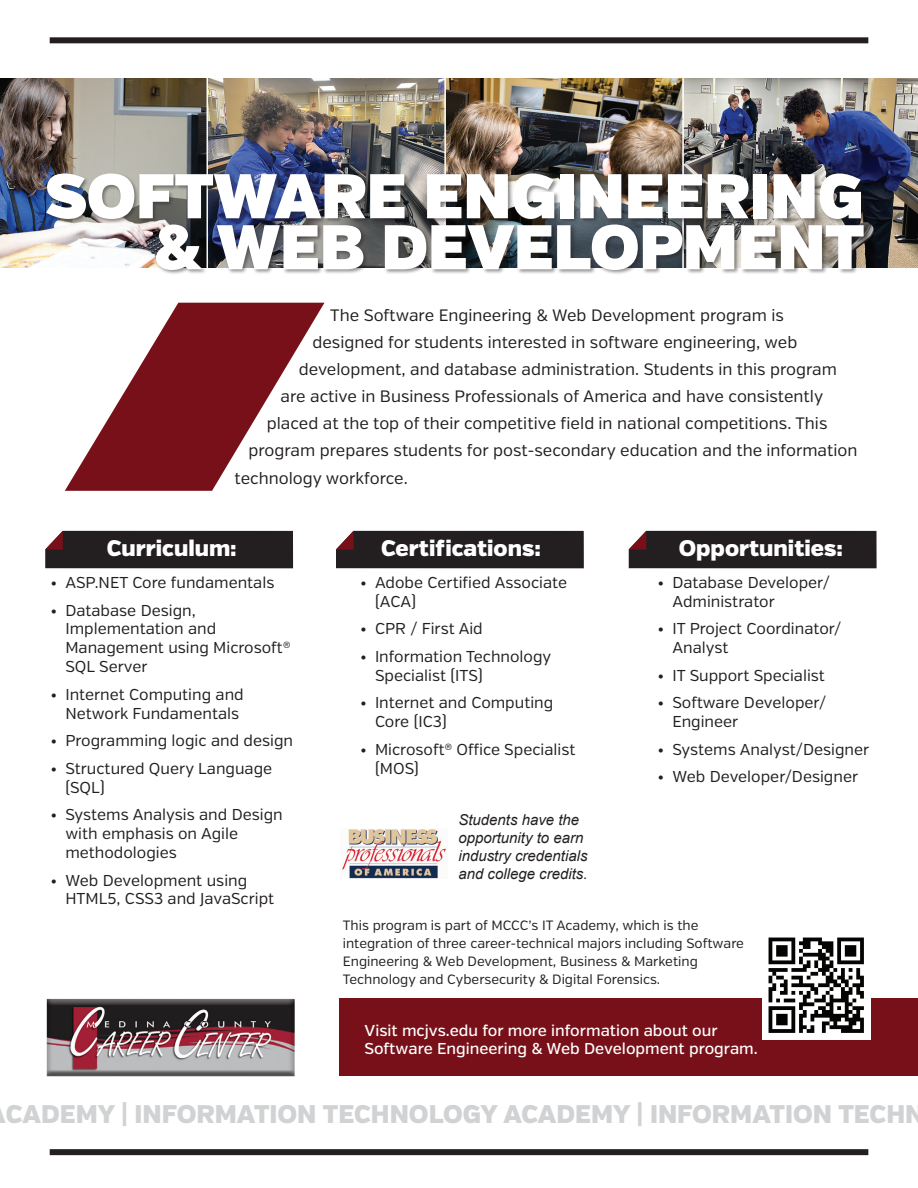
<style>
.page{position:relative;width:918px;height:1188px;background:#fff}
.page>*{position:absolute;margin:0;border:0;box-sizing:border-box;transform-origin:0 0}
.t1{font:63px/51px "Verb Ultra";color:#fff;text-align:right}
.t2{font:900 25.5px "Verb";color:#d1d2d4}
.t3{font:900 22.5px "Verb";color:#fff}
.t4{font:16.5px "Verb";color:#231f20}
.t5{font:15.75px/18.9px "Verb";color:#231f20}
.t6{font:500 15.75px/18.9px "Verb";color:#fff}
.t7{font:italic 15px/18px "Arial";color:#231f20}
.t8{font:13.5px/18px "Verb";color:#231f20}
</style>
<div class="page">
<svg style="left:65px;top:303px;width:260px;height:188px;fill:#771018"></svg>
<div style="left:50px;top:37px;width:818px;height:6px;background:#231f20"></div>
<div style="left:50px;top:1149px;width:818px;height:6px;background:#231f20"></div>
<img style="left:46px;top:998px;width:248px;height:78px">
<div style="left:339px;top:998px;width:579px;height:78px;background:#771018"></div>
<img style="left:762px;top:937px;width:108px;height:103px">
<img style="left:0;top:78px;width:918px;height:189px">
<div style="left:45px;top:173px;width:825px;height:103px;background:#231f20;opacity:.5"></div>
<div style="left:45px;top:531px;width:248px;height:37px;background:#231f20"></div>
<div style="left:336px;top:531px;width:248px;height:37px;background:#231f20"></div>
<div style="left:629px;top:531px;width:248px;height:37px;background:#231f20"></div>
<img style="left:342px;top:829px;width:105px;height:50px">
<h1 class="t1" style="left:45px;top:172px;width:820px">SOFTWARE ENGINEERING &amp; WEB DEVELOPMENT</h1>
<p class="t4" style="left:330px;top:305px;width:455px">The Software Engineering &amp; Web Development program is</p>
<p class="t4" style="left:312px;top:332px;width:486px">designed for students interested in software engineering, web</p>
<p class="t4" style="left:299px;top:359px;width:540px">development, and database administration. Students in this program</p>
<p class="t4" style="left:280px;top:386px;width:544px">are active in Business Professionals of America and have consistently</p>
<p class="t4" style="left:267px;top:413px;width:562px">placed at the top of their competitive field in national competitions. This</p>
<p class="t4" style="left:248px;top:440px;width:610px">program prepares students for post-secondary education and the information</p>
<p class="t4" style="left:235px;top:469px;width:175px">technology workforce.</p>
<h3 class="t3" style="left:107px;top:534px;width:131px">Curriculum:</h3>
<p class="t5" style="left:50px;top:573px;width:226px">• ASP.NET Core fundamentals</p>
<p class="t5" style="left:65px;top:601px;width:227px;text-indent:-15px">• Database Design,<br>Implementation and<br>Management using Microsoft®<br>SQL Server</p>
<p class="t5" style="left:50px;top:685px;width:195px;text-align:right">• Internet Computing and<br>Network Fundamentals</p>
<p class="t5" style="left:50px;top:732px;width:244px">• Programming logic and design</p>
<p class="t5" style="left:65px;top:759px;width:208px;text-indent:-15px">• Structured Query Language (SQL)</p>
<p class="t5" style="left:65px;top:806px;width:219px;text-indent:-15px">• Systems Analysis and Design with emphasis on Agile methodologies</p>
<p class="t5" style="left:65px;top:871px;width:210px;text-indent:-15px">• Web Development using<br>HTML5, CSS3 and JavaScript</p>
<h3 class="t3" style="left:381px;top:534px;width:161px">Certifications:</h3>
<p class="t5" style="left:375px;top:573px;width:194px;text-indent:-15px">• Adobe Certified Associate (ACA)</p>
<p class="t5" style="left:360px;top:620px;width:124px">• CPR / First Aid</p>
<p class="t5" style="left:375px;top:647px;width:178px;text-indent:-15px">• Information Technology<br>Specialist (ITS)</p>
<p class="t5" style="left:375px;top:694px;width:180px;text-indent:-15px">• Internet and Computing<br>Core (IC3)</p>
<p class="t5" style="left:375px;top:740px;width:202px;text-indent:-15px">• Microsoft® Office Specialist (MOS)</p>
<p class="t7" style="left:458px;top:811px;width:131px">Students have the opportunity to earn industry credentials and college credits.</p>
<h3 class="t3" style="left:679px;top:534px;width:166px">Opportunities:</h3>
<p class="t5" style="left:672px;top:573px;width:159px;text-indent:-15px">• Database Developer/<br>Administrator</p>
<p class="t5" style="left:672px;top:620px;width:170px;text-indent:-15px">• IT Project Coordinator/<br>Analyst</p>
<p class="t5" style="left:657px;top:666px;width:169px">• IT Support Specialist</p>
<p class="t5" style="left:672px;top:694px;width:155px;text-indent:-15px">• Software Developer/<br>Engineer</p>
<p class="t5" style="left:657px;top:740px;width:213px">• Systems Analyst/Designer</p>
<p class="t5" style="left:657px;top:768px;width:202px">• Web Developer/Designer</p>
<p class="t8" style="left:343px;top:917px;width:403px">This program is part of MCCC’s IT Academy, which is the integration of three career-technical majors including Software Engineering &amp; Web Development, Business &amp; Marketing Technology and Cybersecurity &amp; Digital Forensics.</p>
<p class="t6" style="left:364px;top:1021px;width:395px">Visit mcjvs.edu for more information about our<br>Software Engineering &amp; Web Development program.</p>
<h2 class="t2" style="left:6px;top:1099px;width:920px">CADEMY | INFORMATION TECHNOLOGY ACADEMY | INFORMATION TECHN</h2>
</div>
